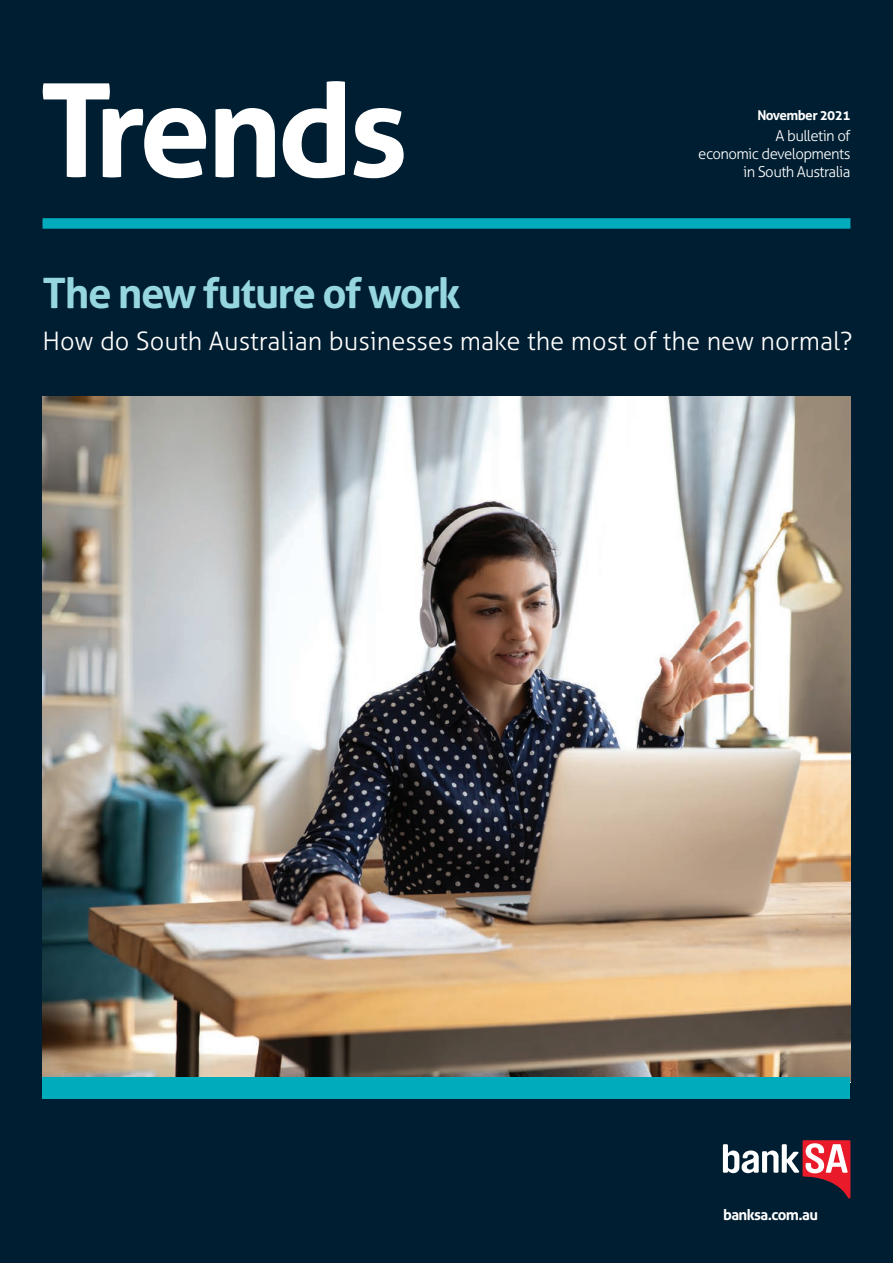
<style>
.page{position:relative;width:893px;height:1263px;background:#001e31}
.page>*{position:absolute;margin:0;border:0;box-sizing:border-box;transform-origin:0 0}
.t1{font:700 129.75px "Aller";letter-spacing:-.04em;color:#fff}
.t2{font:700 42px "Aller";letter-spacing:-.035em;color:#96d7df}
.t3{font:300 25.5px "Aller";color:#fff}
.t4{font:300 15px/18px "Aller";letter-spacing:-.04em;color:#fff;text-align:right}
.t5{font:700 15px "Aller";letter-spacing:-.04em;color:#fff}
.t6{font:700 13.5px "Aller";letter-spacing:-.04em;color:#fff}
</style>
<div class="page">
<img style="left:43px;top:396px;width:807px;height:681px">
<div style="left:43px;top:218px;width:807px;height:11px;background:#00acbc"></div>
<div style="left:43px;top:1077px;width:807px;height:21px;background:#00acbc"></div>
<svg style="left:723px;top:1140px;width:127px;height:58px"></svg>
<p class="t1" style="left:40px;top:51px;width:370px">Trends</p>
<p class="t6" style="left:757px;top:106px;width:94px">November 2021</p>
<p class="t4" style="left:775px;top:127px;width:76px">A bulletin of</p>
<p class="t4" style="left:698px;top:145px;width:154px">economic developments in South Australia</p>
<p class="t2" style="left:43px;top:267px;width:420px">The new future of work</p>
<p class="t3" style="left:43px;top:326px;width:812px">How do South Australian businesses make the most of the new normal?</p>
<p class="t5" style="left:723px;top:1206px;width:96px">banksa.com.au</p>
</div>
